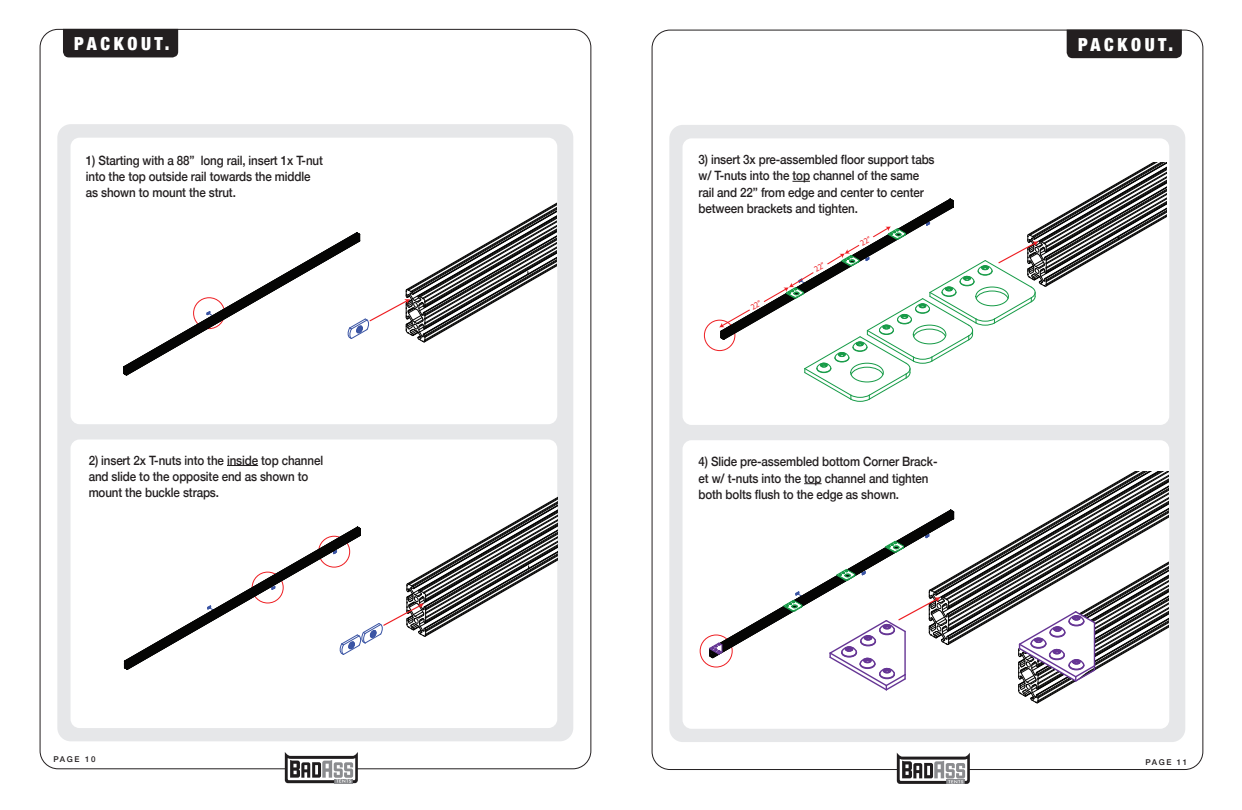
<style>
.page{position:relative;width:1242px;height:810px;background:#fff}
.page>*{position:absolute;margin:0;border:0;box-sizing:border-box;transform-origin:0 0}
.t1{font:900 condensed 18px "Helvetica Neue";letter-spacing:.2em;color:#fff}
.t2{font:500 12.9px/16.4px "Helvetica Neue";letter-spacing:-.01em;color:#231f20;scale:.9 1}
.t3{font:500 8px "Helvetica Neue";letter-spacing:.2em;color:#231f20}
</style>
<div class="page">
<div style="left:669px;top:125px;width:516px;height:617px;background:#e6e7e9;border-radius:14px"></div>
<div style="left:1067px;top:30px;width:115px;height:28px;background:#231f20"></div>
<svg style="left:897px;top:753px;width:73px;height:31px"></svg>
<div style="left:683px;top:138px;width:486px;height:287px;background:#fff;border-radius:9px"></div>
<div style="left:683px;top:440px;width:486px;height:289px;background:#fff;border-radius:9px"></div>
<div style="left:57px;top:124px;width:516px;height:617px;background:#e6e7e9;border-radius:14px"></div>
<div style="left:63px;top:31px;width:115px;height:26px;background:#231f20"></div>
<svg style="left:285px;top:752px;width:73px;height:31px"></svg>
<div style="left:71px;top:138px;width:486px;height:286px;background:#fff;border-radius:9px"></div>
<div style="left:71px;top:439px;width:486px;height:289px;background:#fff;border-radius:9px"></div>
<svg style="left:124px;top:202px;width:433px;height:174px"></svg>
<svg style="left:124px;top:496px;width:434px;height:174px"></svg>
<div style="left:704px;top:320px;width:31px;height:31px;border:1px solid #ee1f23;border-radius:50%"></div>
<hr style="left:227px;top:465px;width:31px;height:1px;background:#231f20">
<div style="left:700px;top:635px;width:33px;height:33px;border:1px solid #ee1f23;border-radius:50%"></div>
<svg style="left:710px;top:472px;width:458px;height:232px"></svg>
<svg style="left:719px;top:163px;width:448px;height:239px"></svg>
<h1 class="t1" style="left:74px;top:29px;width:97px">PACKOUT.</h1>
<h1 class="t1" style="left:1078px;top:30px;width:97px">PACKOUT.</h1>
<p class="t2" style="left:86px;top:151px;width:265px">1) Starting with a 88” long rail, insert 1x T-nut into the top outside rail towards the middle as shown to mount the strut.</p>
<p class="t2" style="left:699px;top:150px;width:264px">3) insert 3x pre-assembled floor support tabs w/ T-nuts into the top channel of the same rail and 22” from edge and center to center between brackets and tighten.</p>
<p class="t2" style="left:89px;top:451px;width:262px">2) insert 2x T-nuts into the inside top channel</p>
<p class="t2" style="left:89px;top:467px;width:246px">and slide to the opposite end as shown to mount the buckle straps.</p>
<p class="t2" style="left:699px;top:453px;width:267px">4) Slide pre-assembled bottom Corner Brack&shy;et w/ t-nuts into the top channel and tighten both bolts flush to the edge as shown.</p>
<p class="t3" style="left:54px;top:753px;width:43px">PAGE 10</p>
<p class="t3" style="left:1146px;top:756px;width:43px">PAGE 11</p>
</div>
